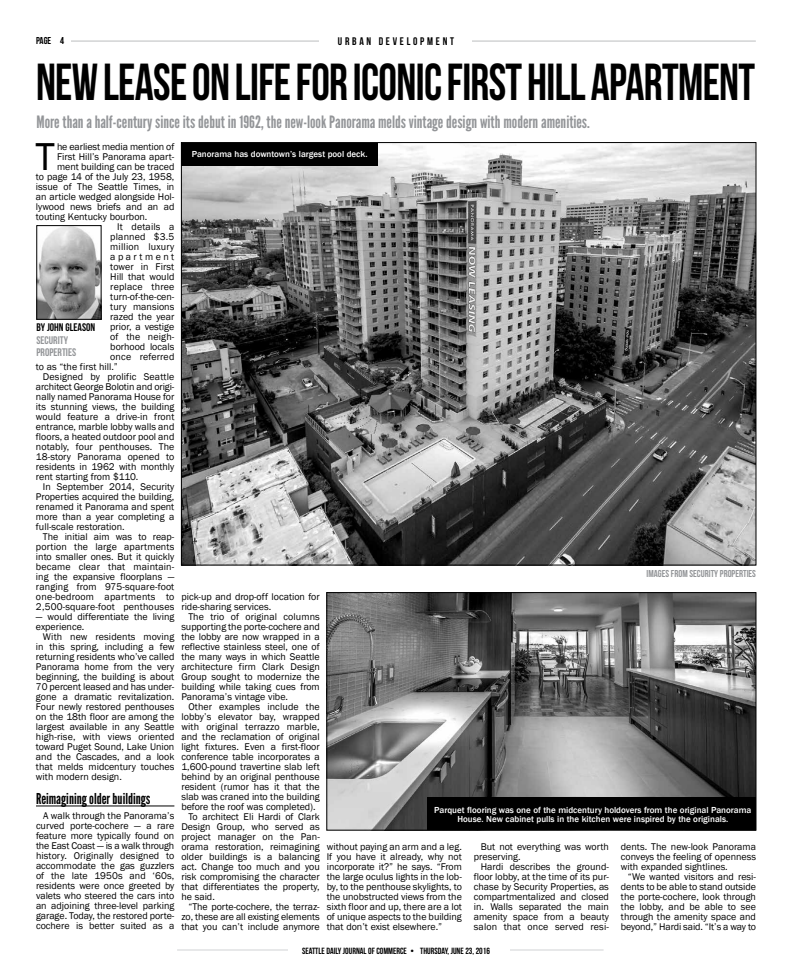
<style>
.page{position:relative;width:792px;height:972px;background:#fff}
.page>*{position:absolute;margin:0;border:0;box-sizing:border-box;transform-origin:0 0}
.t1{font:52px "Bebas Neue";letter-spacing:-.015em;color:#000;scale:.9 1}
.t2{font:40px "Franklin Gothic";color:#000}
.t3{font:17px "League Gothic";color:#939598}
.t4{font:15px "League Gothic";color:#000}
.t5{font:11px/12px "Bebas Neue";color:#939598}
.t6{font:11px "Bebas Neue";letter-spacing:.25em;color:#000}
.t7{font:11px "Bebas Neue";color:#000}
.t8{font:10px/10px "Franklin Gothic";color:#000;text-align:justify}
.t9{font:10px "Bebas Neue";color:#939598}
.t10{font:10px "Franklin Gothic";letter-spacing:.02em;color:#000}
.t11{font:10px "Franklin Gothic";letter-spacing:.245em;color:#000}
.t12{font:10px "Bebas Neue";color:#000}
.t13{font:500 9px/9px "Franklin Gothic";color:#fff;text-align:center}
.t14{font:9px "Bebas Neue";color:#000}
</style>
<div class="page">
<hr style="left:36px;top:41px;width:720px;height:1px;background:#d1d3d4">
<div style="left:319px;top:36px;width:153px;height:12px;background:#fff"></div>
<div style="left:35px;top:36px;width:36px;height:13px;background:#fff"></div>
<hr style="left:177px;top:950px;width:427px;height:1px;background:#d1d3d4">
<div style="left:288px;top:942px;width:222px;height:18px;background:#fff"></div>
<hr style="left:36px;top:806px;width:138px;height:1px;background:#000">
<img style="left:38px;top:227px;width:61px;height:91px">
<div style="left:36px;top:225px;width:65px;height:95px;border:1px solid #000"></div>
<img style="left:183px;top:144px;width:571px;height:419px">
<img style="left:329px;top:594px;width:425px;height:234px">
<div style="left:181px;top:143px;width:197px;height:23px;background:#000"></div>
<div style="left:428px;top:798px;width:328px;height:32px;background:#000"></div>
<p class="t12" style="left:36px;top:35px;width:29px">PAGE 4</p>
<p class="t6" style="left:338px;top:35px;width:118px">URBAN DEVELOPMENT</p>
<h1 class="t1" style="left:36px;top:53px;width:801px">NEW LEASE ON LIFE FOR ICONIC FIRST HILL APARTMENT</h1>
<h3 class="t3" style="left:36px;top:111px;width:555px">More than a half-century since its debut in 1962, the new-look Panorama melds vintage design with modern amenities.</h3>
<h2 class="t2" style="left:36px;top:131px;width:21px">T</h2>
<p class="t8" style="left:57px;top:141px;width:119px">he earliest media mention of</p>
<p class="t13" style="left:192px;top:149px;width:177px">Panorama has downtown’s largest pool deck.</p>
<p class="t8" style="left:57px;top:151px;width:119px">First Hill’s Panorama apart-</p>
<p class="t8" style="left:57px;top:161px;width:119px">ment building can be traced</p>
<p class="t8" style="left:36px;top:171px;width:140px">to page 14 of the July 23, 1958,</p>
<p class="t8" style="left:36px;top:181px;width:140px">issue of The Seattle Times, in</p>
<p class="t8" style="left:36px;top:191px;width:140px">an article wedged alongside Hol-</p>
<p class="t8" style="left:36px;top:201px;width:140px">lywood news briefs and an ad</p>
<p class="t8" style="left:36px;top:211px;width:113px">touting Kentucky bourbon.</p>
<p class="t8" style="left:117px;top:221px;width:59px">It details a</p>
<p class="t8" style="left:110px;top:231px;width:66px">planned $3.5</p>
<p class="t8" style="left:110px;top:241px;width:66px">million luxury</p>
<p class="t11" style="left:110px;top:250px;width:66px">apartment</p>
<p class="t8" style="left:110px;top:261px;width:66px">tower in First</p>
<p class="t8" style="left:110px;top:271px;width:66px">Hill that would</p>
<p class="t8" style="left:110px;top:281px;width:66px">replace three</p>
<p class="t8" style="left:110px;top:291px;width:66px">turn-of-the-cen-</p>
<p class="t8" style="left:110px;top:301px;width:66px">tury mansions</p>
<p class="t8" style="left:110px;top:311px;width:66px">razed the year</p>
<p class="t8" style="left:110px;top:321px;width:66px">prior, a vestige</p>
<p class="t8" style="left:110px;top:331px;width:66px">of the neigh-</p>
<p class="t8" style="left:110px;top:341px;width:66px">borhood locals</p>
<p class="t8" style="left:110px;top:351px;width:66px">once referred</p>
<p class="t8" style="left:36px;top:361px;width:83px">to as “the first hill.”</p>
<p class="t8" style="left:43px;top:371px;width:133px">Designed by prolific Seattle</p>
<p class="t8" style="left:36px;top:381px;width:140px">architect George Bolotin and origi-</p>
<p class="t8" style="left:36px;top:391px;width:140px">nally named Panorama House for</p>
<p class="t8" style="left:36px;top:401px;width:140px">its stunning views, the building</p>
<p class="t8" style="left:36px;top:411px;width:140px">would feature a drive-in front</p>
<p class="t8" style="left:36px;top:421px;width:140px">entrance, marble lobby walls and</p>
<p class="t8" style="left:36px;top:431px;width:140px">floors, a heated outdoor pool and</p>
<p class="t8" style="left:36px;top:441px;width:140px">notably, four penthouses. The</p>
<p class="t8" style="left:36px;top:451px;width:140px">18-story Panorama opened to</p>
<p class="t8" style="left:36px;top:461px;width:140px">residents in 1962 with monthly</p>
<p class="t8" style="left:36px;top:471px;width:104px">rent starting from $110.</p>
<p class="t8" style="left:43px;top:481px;width:133px">In September 2014, Security</p>
<p class="t8" style="left:36px;top:491px;width:140px">Properties acquired the building,</p>
<p class="t8" style="left:36px;top:501px;width:140px">renamed it Panorama and spent</p>
<p class="t8" style="left:36px;top:511px;width:140px">more than a year completing a</p>
<p class="t8" style="left:36px;top:521px;width:90px">full-scale restoration.</p>
<p class="t8" style="left:43px;top:531px;width:133px">The initial aim was to reap-</p>
<p class="t8" style="left:36px;top:541px;width:140px">portion the large apartments</p>
<p class="t8" style="left:36px;top:551px;width:140px">into smaller ones. But it quickly</p>
<p class="t8" style="left:36px;top:561px;width:140px">became clear that maintain-</p>
<p class="t8" style="left:36px;top:571px;width:140px">ing the expansive floorplans —</p>
<p class="t8" style="left:36px;top:581px;width:140px">ranging from 975-square-foot</p>
<p class="t10" style="left:36px;top:590px;width:140px">one-bedroom apartments to</p>
<p class="t8" style="left:36px;top:601px;width:140px">2,500-square-foot penthouses</p>
<p class="t8" style="left:36px;top:611px;width:140px">— would differentiate the living experience.</p>
<p class="t8" style="left:36px;top:631px;width:140px;text-indent:7px">With new residents moving in this spring, including a few returning residents who’ve called Panorama home from the very beginning, the building is about 70 percent leased and has under&shy;gone a dramatic revitalization.<br>Four newly restored penthouses on the 18th floor are among the largest available in any Seattle high-rise, with views oriented toward Puget Sound, Lake Union and the Cascades, and a look that melds midcentury touches with modern design.</p>
<h3 class="t4" style="left:36px;top:789px;width:116px">Reimagining older buildings</h3>
<p class="t8" style="left:36px;top:811px;width:140px;text-indent:7px">A walk through the Panorama’s curved porte-cochere — a rare feature more typically found on the East Coast — is a walk through history. Originally designed to accommodate the gas guzzlers of the late 1950s and ‘60s, residents were once greeted by valets who steered the cars into an adjoining three-level parking garage. Today, the restored porte&shy;cochere is better suited as a</p>
<p class="t7" style="left:36px;top:322px;width:60px">BY JOHN GLEASON</p>
<p class="t5" style="left:36px;top:334px;width:41px">SECURITY<br>PROPERTIES</p>
<p class="t9" style="left:647px;top:568px;width:111px">IMAGES FROM SECURITY PROPERTIES</p>
<p class="t8" style="left:181px;top:591px;width:140px">pick-up and drop-off location for ride-sharing services.</p>
<p class="t8" style="left:181px;top:611px;width:140px;text-indent:7px">The trio of original columns supporting the porte-cochere and the lobby are now wrapped in a reflective stainless steel, one of the many ways in which Seattle architecture firm Clark Design Group sought to modernize the building while taking cues from Panorama’s vintage vibe.</p>
<p class="t8" style="left:188px;top:701px;width:133px">Other examples include the</p>
<p class="t8" style="left:181px;top:711px;width:140px">lobby’s elevator bay, wrapped</p>
<p class="t8" style="left:181px;top:721px;width:140px">with original terrazzo marble,</p>
<p class="t8" style="left:181px;top:731px;width:140px">and the reclamation of original</p>
<p class="t8" style="left:181px;top:741px;width:140px">light fixtures. Even a first-floor</p>
<p class="t8" style="left:181px;top:751px;width:140px">conference table incorporates a</p>
<p class="t8" style="left:181px;top:761px;width:140px">1,600-pound travertine slab left</p>
<p class="t8" style="left:181px;top:771px;width:140px">behind by an original penthouse</p>
<p class="t8" style="left:181px;top:781px;width:140px">resident (rumor has it that the</p>
<p class="t8" style="left:181px;top:791px;width:140px">slab was craned into the building</p>
<p class="t8" style="left:181px;top:801px;width:136px">before the roof was completed).</p>
<p class="t8" style="left:188px;top:811px;width:133px">To architect Eli Hardi of Clark</p>
<p class="t8" style="left:181px;top:821px;width:140px">Design Group, who served as</p>
<p class="t8" style="left:181px;top:831px;width:140px">project manager on the Pan-</p>
<p class="t8" style="left:181px;top:841px;width:140px">orama restoration, reimagining</p>
<p class="t8" style="left:181px;top:851px;width:140px">older buildings is a balancing</p>
<p class="t8" style="left:181px;top:861px;width:140px">act. Change too much and you</p>
<p class="t8" style="left:181px;top:871px;width:140px">risk compromising the character</p>
<p class="t8" style="left:181px;top:881px;width:140px">that differentiates the property,</p>
<p class="t8" style="left:181px;top:891px;width:35px">he said.</p>
<p class="t8" style="left:188px;top:901px;width:133px">“The porte-cochere, the terraz-</p>
<p class="t8" style="left:181px;top:911px;width:140px">zo, these are all existing elements</p>
<p class="t8" style="left:181px;top:921px;width:140px">that you can’t include anymore</p>
<p class="t13" style="left:434px;top:805px;width:319px">Parquet flooring was one of the midcentury holdovers from the original Panorama<br>House. New cabinet pulls in the kitchen were inspired by the originals.</p>
<p class="t8" style="left:327px;top:842px;width:137px">without paying an arm and a leg.<br>If you have it already, why not incorporate it?” he says. “From the large oculus lights in the lob&shy;by, to the penthouse skylights, to the unobstructed views from the sixth floor and up, there are a lot of unique aspects to the building that don’t exist elsewhere.”</p>
<p class="t8" style="left:474px;top:842px;width:137px;text-indent:7px">But not everything was worth preserving.</p>
<p class="t8" style="left:621px;top:842px;width:137px">dents. The new-look Panorama conveys the feeling of openness with expanded sightlines.</p>
<p class="t8" style="left:621px;top:872px;width:137px;text-indent:7px">“We wanted visitors and resi&shy;dents to be able to stand outside the porte-cochere, look through the lobby, and be able to see through the amenity space and beyond,” Hardi said. “It’s a way to</p>
<p class="t8" style="left:474px;top:862px;width:137px;text-indent:7px">Hardi describes the ground&shy;floor lobby, at the time of its pur&shy;chase by Security Properties, as compartmentalized and closed in. Walls separated the main amenity space from a beauty salon that once served resi-</p>
<p class="t14" style="left:302px;top:946px;width:189px">SEATTLE DAILY JOURNAL OF COMMERCE • THURSDAY, JUNE 23, 2016</p>
</div>
